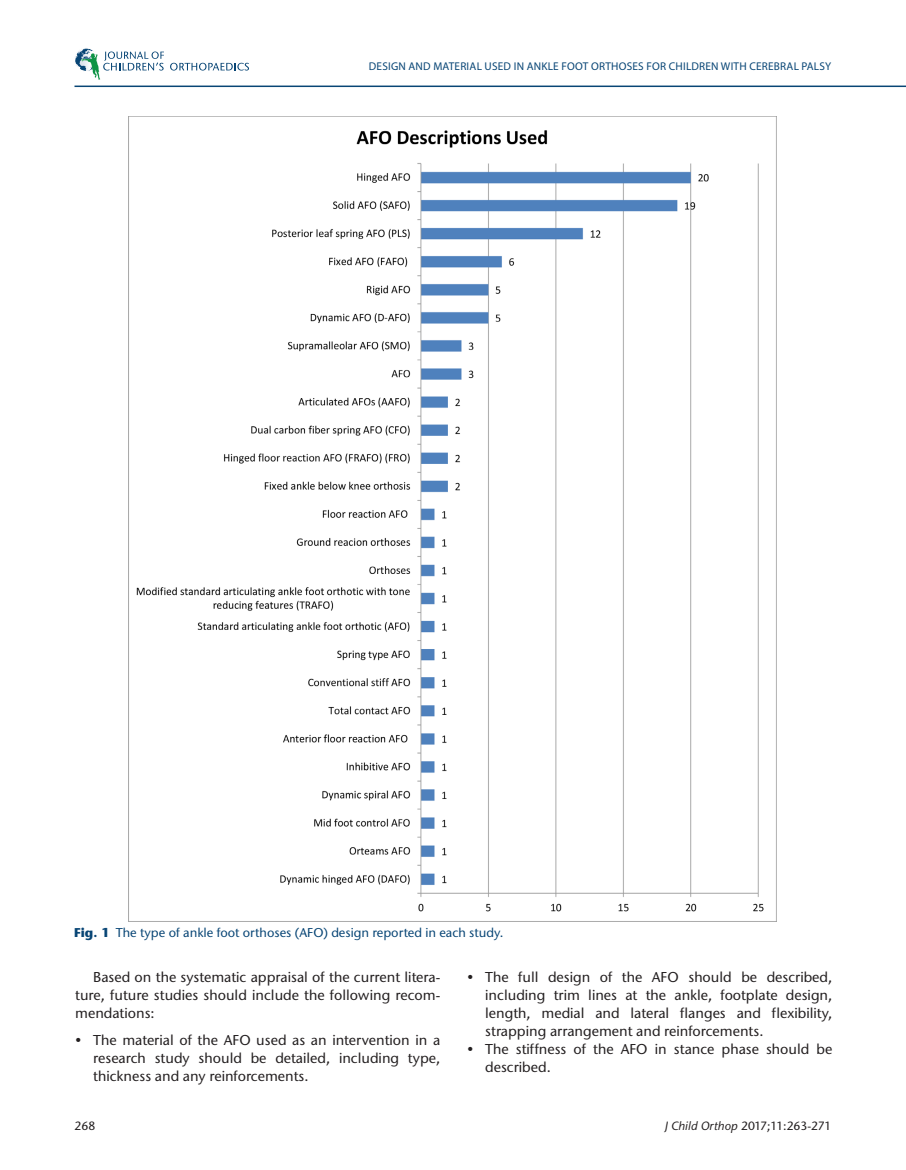
<style>
.page{position:relative;width:906px;height:1170px;background:#fff}
.page>*{position:absolute;margin:0;border:0;box-sizing:border-box;transform-origin:0 0}
.TXI{font:500 14.25px/18px "Stone Sans Pro ITC";color:#231f20;text-align:justify}
.jrnlFigCaption{font:500 12.75px "Stone Sans Pro ITC";color:#084575}
.t1{font:500 12px "Stone Sans Pro ITC";letter-spacing:-.005em;color:#231f20}
.t2{font:11.25px "Myriad Pro";letter-spacing:.02em;color:#084575}
.s1{font-family:"Stone Sans Std";font-weight:700}
.s2{font-style:italic}
</style>
<div class="page">
<svg style="left:170px;top:63px;width:79px;height:8px"></svg>
<div style="left:74px;top:48px;width:24px;height:24px;border:1px solid #fff;border-radius:50%"></div>
<svg style="left:75px;top:49px;width:89px;height:31px"></svg>
<hr style="left:74px;top:86px;width:832px;height:1px;background:#084575">
<img style="left:136px;top:117px;width:641px;height:804px">
<p class="t2" style="left:369px;top:60px;width:464px">DESIGN AND MATERIAL USED IN ANKLE FOOT ORTHOSES FOR CHILDREN WITH CEREBRAL PALSY</p>
<p class="jrnlFigCaption" style="left:74px;top:924px;width:431px"><span class="s1">Fig. 1</span> The type of ankle foot orthoses (AFO) design reported in each study.</p>
<p class="TXI" style="left:75px;top:968px;width:366px;text-indent:18px">Based on the systematic appraisal of the current litera&shy;ture, future studies should include the following recom&shy;mendations:</p>
<p class="TXI" style="left:93px;top:1031px;width:348px;text-indent:-18px">• The material of the AFO used as an intervention in a research study should be detailed, including type, thickness and any reinforcements.</p>
<p class="TXI" style="left:485px;top:968px;width:348px;text-indent:-18px">• The full design of the AFO should be described, including trim lines at the ankle, footplate design, length, medial and lateral flanges and flexibility, strapping arrangement and reinforcements.</p>
<p class="TXI" style="left:485px;top:1040px;width:348px;text-indent:-18px">• The stiffness of the AFO in stance phase should be described.</p>
<p class="t1" style="left:75px;top:1118px;width:22px">268</p>
<p class="t1" style="left:664px;top:1118px;width:168px"><span class="s2">J Child Orthop</span> 2017;11:263-271</p>
</div>
